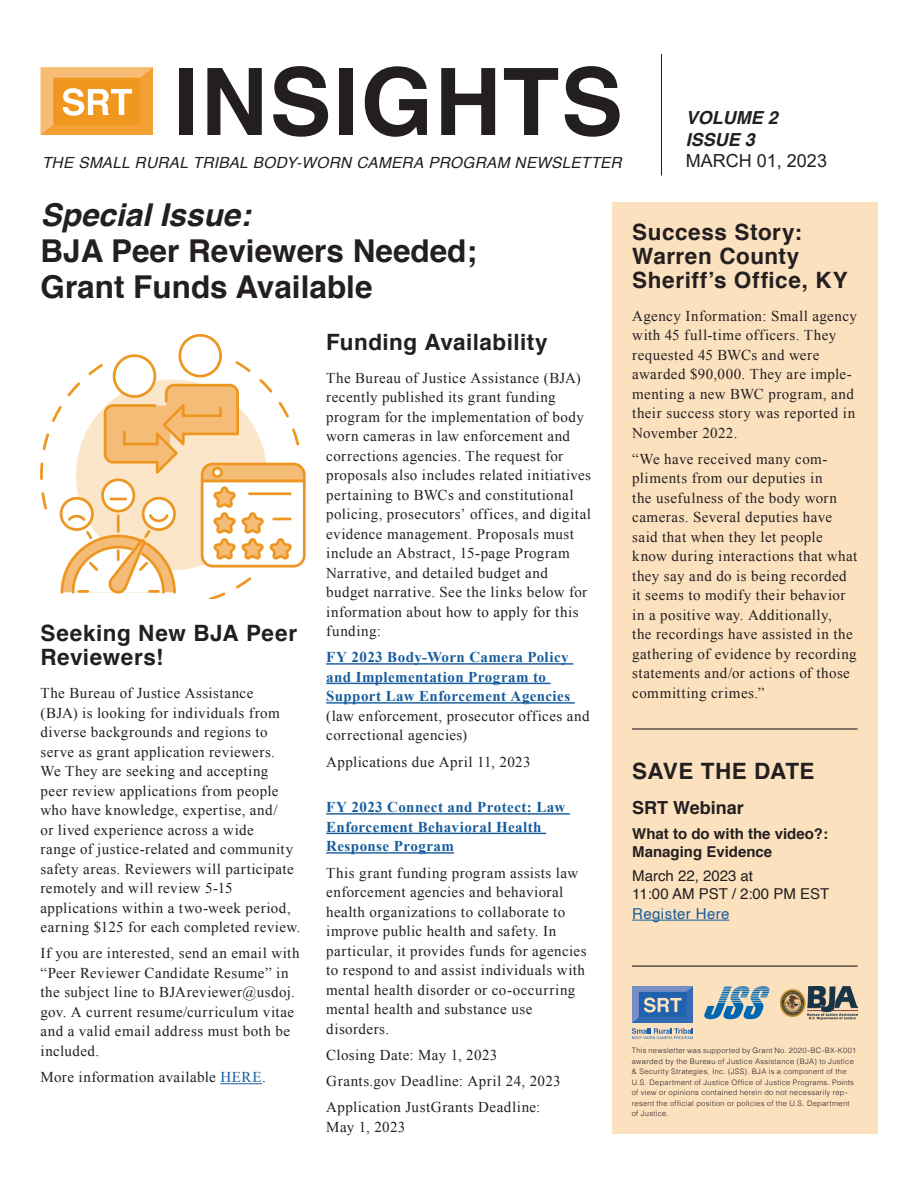
<style>
.page{position:relative;width:918px;height:1188px;background:#fff}
.page>*{position:absolute;margin:0;border:0;box-sizing:border-box;transform-origin:0 0}
.t1{font:700 93px "Helvetica";letter-spacing:.015em;color:#231f20}
.t2{font:700 31.5px/36px "Helvetica";color:#231f20}
.Subhead{font:700 22.5px/24px "Helvetica";letter-spacing:.025em;color:#231f20}
.Date{font:italic 700 18px/21.3px "Helvetica";color:#231f20}
.t3{font:700 18px "Helvetica";color:#231f20}
.Tag{font:italic 15.3px "Helvetica";letter-spacing:.015em;color:#231f20}
.Body{font:15px/19.5px "Times New Roman";letter-spacing:.03em;color:#231f20}
.Body-2{font:700 15px/19.5px "Times New Roman";letter-spacing:.025em;color:#175d9e}
.t4{font:700 15px/18px "Helvetica";color:#231f20}
.t5{font:15px/18px "Helvetica";color:#231f20}
.t6{font:15px "Helvetica";letter-spacing:.025em;color:#175d9e}
.Disclaimer{font:300 7.5px/10.5px "Helvetica";letter-spacing:.04em;color:#231f20}
.s1{font-family:"Arial";font-weight:400;font-style:normal}
.s2{font-style:italic}
.s3{color:#175d9e}
.s4{font-weight:400;color:#231f20}
</style>
<div class="page">
<div style="left:612px;top:202px;width:266px;height:932px;background:#fce1bf"></div>
<hr style="left:632px;top:920px;width:98px;height:1px;background:#175d9e">
<hr style="left:220px;top:1083px;width:42px;height:1px;background:#175d9e">
<hr style="left:326px;top:663px;width:247px;height:2px;background:#175d9e">
<hr style="left:326px;top:683px;width:225px;height:1px;background:#175d9e">
<hr style="left:326px;top:702px;width:249px;height:2px;background:#175d9e">
<hr style="left:326px;top:813px;width:244px;height:2px;background:#175d9e">
<hr style="left:326px;top:833px;width:220px;height:1px;background:#175d9e">
<hr style="left:326px;top:852px;width:128px;height:2px;background:#175d9e">
<hr style="left:632px;top:966px;width:226px;height:1px;background:#231f20">
<hr style="left:632px;top:728px;width:226px;height:2px;background:#231f20">
<img style="left:781px;top:986px;width:77px;height:33px">
<svg style="left:704px;top:986px;width:66px;height:33px"></svg>
<svg style="left:632px;top:986px;width:61px;height:53px"></svg>
<svg style="left:41px;top:68px;width:112px;height:67px;background:#f3ad51"></svg>
<hr style="left:661px;top:54px;width:1px;height:122px;background:#231f20">
<div style="left:178px;top:334px;width:44px;height:43px;border:3px solid #ed9621;border-radius:50%"></div>
<div style="left:113px;top:354px;width:43px;height:44px;border:3px solid #ed9621;border-radius:50%"></div>
<svg style="left:40px;top:359px;width:266px;height:239px"></svg>
<hr style="left:249px;top:492px;width:41px;height:3px;background:#ed9621">
<p class="t1" style="left:173px;top:27px;width:451px">INSIGHTS</p>
<p class="Tag" style="left:42px;top:151px;width:581px">THE SMALL RURAL TRIBAL BODY-WORN CAMERA PROGRAM NEWSLETTER</p>
<p class="Date" style="left:686px;top:107px;width:143px">VOLUME 2<br>ISSUE 3<br><span class="s1">MARCH 01, 2023</span></p>
<p class="t2" style="left:40px;top:197px;width:438px"><span class="s2">Special Issue:<br></span>BJA Peer Reviewers Needed;<br>Grant Funds Available</p>
<p class="Subhead" style="left:40px;top:621px;width:258px">Seeking New BJA Peer<br>Reviewers!</p>
<p class="Body" style="left:40px;top:683px;width:261px">The Bureau of Justice Assistance<br>(BJA) is looking for individuals from diverse backgrounds and regions to serve as grant application reviewers.<br>We They are seeking and accepting<br>peer review applications from people who have knowledge, expertise, and/<br>or lived experience across a wide<br>range of justice-related and community safety areas. Reviewers will participate remotely and will review 5-15 applications within a two-week period, earning $125 for each completed review.</p>
<p class="Body" style="left:40px;top:943px;width:261px">If you are interested, send an email with “Peer Reviewer Candidate Resume” in the subject line to BJAreviewer@usdoj. gov. A current resume/curriculum vitae and a valid email address must both be included.</p>
<p class="Body" style="left:40px;top:1067px;width:227px">More information available <span class="s3">HERE</span>.</p>
<p class="Subhead" style="left:326px;top:330px;width:223px">Funding Availability</p>
<p class="Body" style="left:326px;top:368px;width:266px">The Bureau of Justice Assistance (BJA) recently published its grant funding program for the implementation of body worn cameras in law enforcement and corrections agencies. The request for proposals also includes related initiatives pertaining to BWCs and constitutional policing, prosecutors’ offices, and digital evidence management. Proposals must include an Abstract, 15-page Program Narrative, and detailed budget and budget narrative. See the links below for information about how to apply for this funding:</p>
<p class="Body-2" style="left:326px;top:647px;width:265px">FY 2023 Body-Worn Camera Policy and Implementation Program to<br>Support Law Enforcement Agencies <span class="s4">(law enforcement, prosecutor offices and correctional agencies)</span></p>
<p class="Body" style="left:326px;top:752px;width:206px">Applications due April 11, 2023</p>
<p class="Body-2" style="left:326px;top:797px;width:241px">FY 2023 Connect and Protect: Law<br>Enforcement Behavioral Health<br>Response Program</p>
<p class="Body" style="left:326px;top:863px;width:262px">This grant funding program assists law enforcement agencies and behavioral health organizations to collaborate to improve public health and safety. In particular, it provides funds for agencies to respond to and assist individuals with mental health disorder or co-occurring mental health and substance use disorders.</p>
<p class="Body" style="left:326px;top:1045px;width:173px">Closing Date: May 1, 2023</p>
<p class="Body" style="left:326px;top:1071px;width:236px">Grants.gov Deadline: April 24, 2023</p>
<p class="Body" style="left:326px;top:1097px;width:216px">Application JustGrants Deadline:<br>May 1, 2023</p>
<p class="Subhead" style="left:632px;top:220px;width:217px">Success Story:<br>Warren County<br>Sheriff’s Office, KY</p>
<p class="Body" style="left:632px;top:306px;width:226px">Agency Information: Small agency with 45 full-time officers. They requested 45 BWCs and were awarded $90,000. They are imple&shy;menting a new BWC program, and their success story was reported in<br>November 2022.</p>
<p class="Body" style="left:632px;top:449px;width:226px">“We have received many com&shy;pliments from our deputies in<br>the usefulness of the body worn cameras. Several deputies have said that when they let people know during interactions that what they say and do is being recorded it seems to modify their behavior in a positive way. Additionally,<br>the recordings have assisted in the gathering of evidence by recording statements and/or actions of those committing crimes.”</p>
<p class="Subhead" style="left:632px;top:759px;width:184px">SAVE THE DATE</p>
<p class="t3" style="left:632px;top:793px;width:113px">SRT Webinar</p>
<p class="t4" style="left:632px;top:825px;width:197px">What to do with the video?:<br>Managing Evidence</p>
<p class="t5" style="left:632px;top:868px;width:199px">March 22, 2023 at<br>11:00 AM PST / 2:00 PM EST</p>
<p class="t6" style="left:632px;top:902px;width:99px">Register Here</p>
<p class="Disclaimer" style="left:632px;top:1045px;width:226px">This newsletter was supported by Grant No. 2020-BC-BX-K001 awarded by the Bureau of Justice Assistance (BJA) to Justice &amp; Security Strategies, Inc. (JSS). BJA is a component of the U.S. Department of Justice Office of Justice Programs. Points of view or opinions contained herein do not necessarily rep&shy;resent the official position or policies of the U.S. Department of Justice.</p>
</div>
